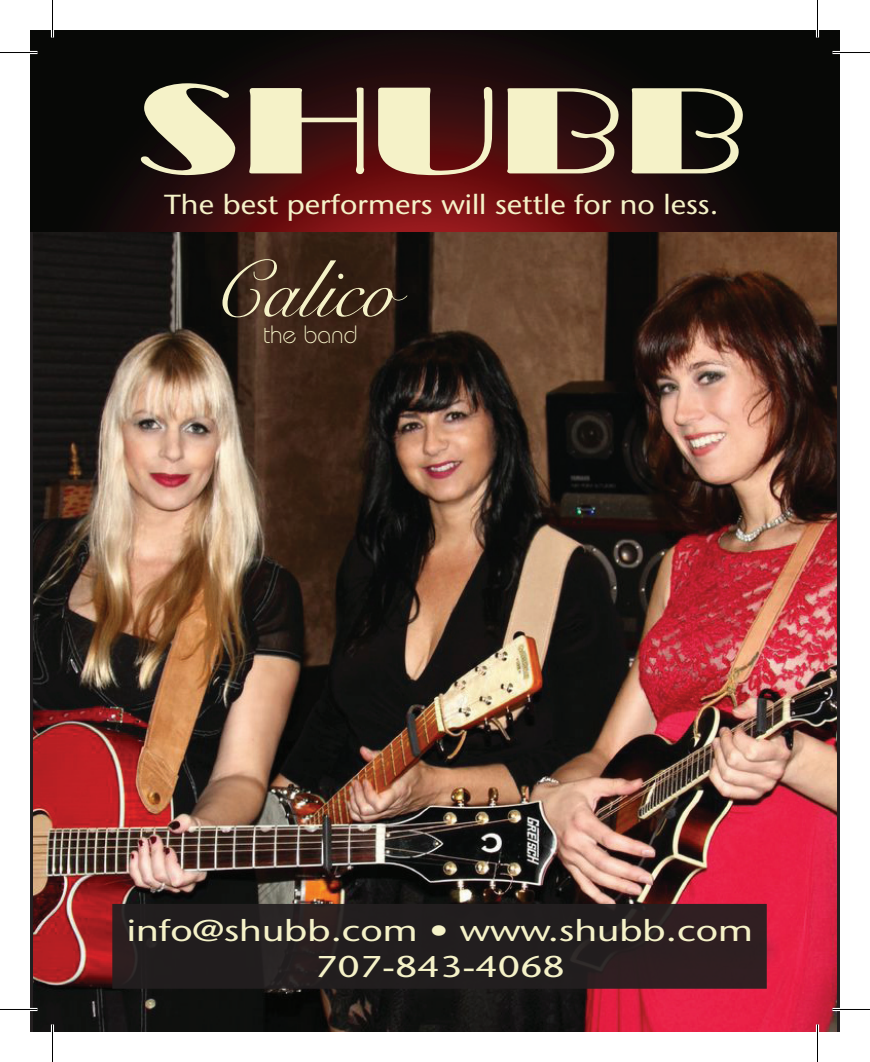
<style>
.page{position:relative;width:870px;height:1062px;background:#fff}
.page>*{position:absolute;margin:0;border:0;box-sizing:border-box;transform-origin:0 0}
.t1{font:110px "Broadway";color:#f5f2c8;scale:1.4 1}
.t2{font:80px "Snell Roundhand";color:#f5f2c8}
.t3{font:30px/36px "Stone Sans";color:#f5f2c8;text-align:center;scale:1.3 1}
.t4{font:27.5px "Stone Sans";color:#f5f2c8;scale:1.1 1}
.t5{font:300 25px "Bauhaus";color:#f5f2c8}
</style>
<div class="page">
<img style="left:34px;top:232px;width:802px;height:800px">
<img style="left:30px;top:30px;width:810px;height:202px">
<div style="left:114px;top:905px;width:652px;height:82px;background:linear-gradient(to right,#211f1f,#2a1f20)"></div>
<div style="left:112px;top:904px;width:655px;height:84px;border:2px solid #231f20"></div>
<div style="left:133px;top:922px;width:648px;height:84px;background:#231f20;opacity:.75"></div>
<hr style="left:0;top:51px;width:38px;height:3px;background:#fff">
<hr style="left:832px;top:51px;width:38px;height:3px;background:#fff">
<hr style="left:0;top:1008px;width:38px;height:3px;background:#fff">
<hr style="left:832px;top:1008px;width:38px;height:3px;background:#fff">
<hr style="left:51px;top:0;width:3px;height:38px;background:#fff">
<hr style="left:51px;top:1024px;width:3px;height:38px;background:#fff">
<hr style="left:816px;top:0;width:3px;height:38px;background:#fff">
<hr style="left:816px;top:1024px;width:3px;height:38px;background:#fff">
<hr style="left:0;top:52px;width:38px;height:1px;background:#000">
<hr style="left:832px;top:52px;width:38px;height:1px;background:#000">
<hr style="left:0;top:1009px;width:38px;height:1px;background:#000">
<hr style="left:832px;top:1009px;width:38px;height:1px;background:#000">
<hr style="left:52px;top:0;width:1px;height:38px;background:#000">
<hr style="left:52px;top:1024px;width:1px;height:38px;background:#000">
<hr style="left:817px;top:0;width:1px;height:38px;background:#000">
<hr style="left:817px;top:1024px;width:1px;height:38px;background:#000">
<h1 class="t1" style="left:134px;top:71px;width:440px">SHUBB</h1>
<p class="t4" style="left:164px;top:187px;width:505px">The best performers will settle for no less.</p>
<h2 class="t2" style="left:211px;top:244px;width:188px">Calico</h2>
<p class="t5" style="left:263px;top:320px;width:96px">the band</p>
<p class="t3" style="left:127px;top:912px;width:483px">info@shubb.com • www.shubb.com<br>707-843-4068</p>
</div>
